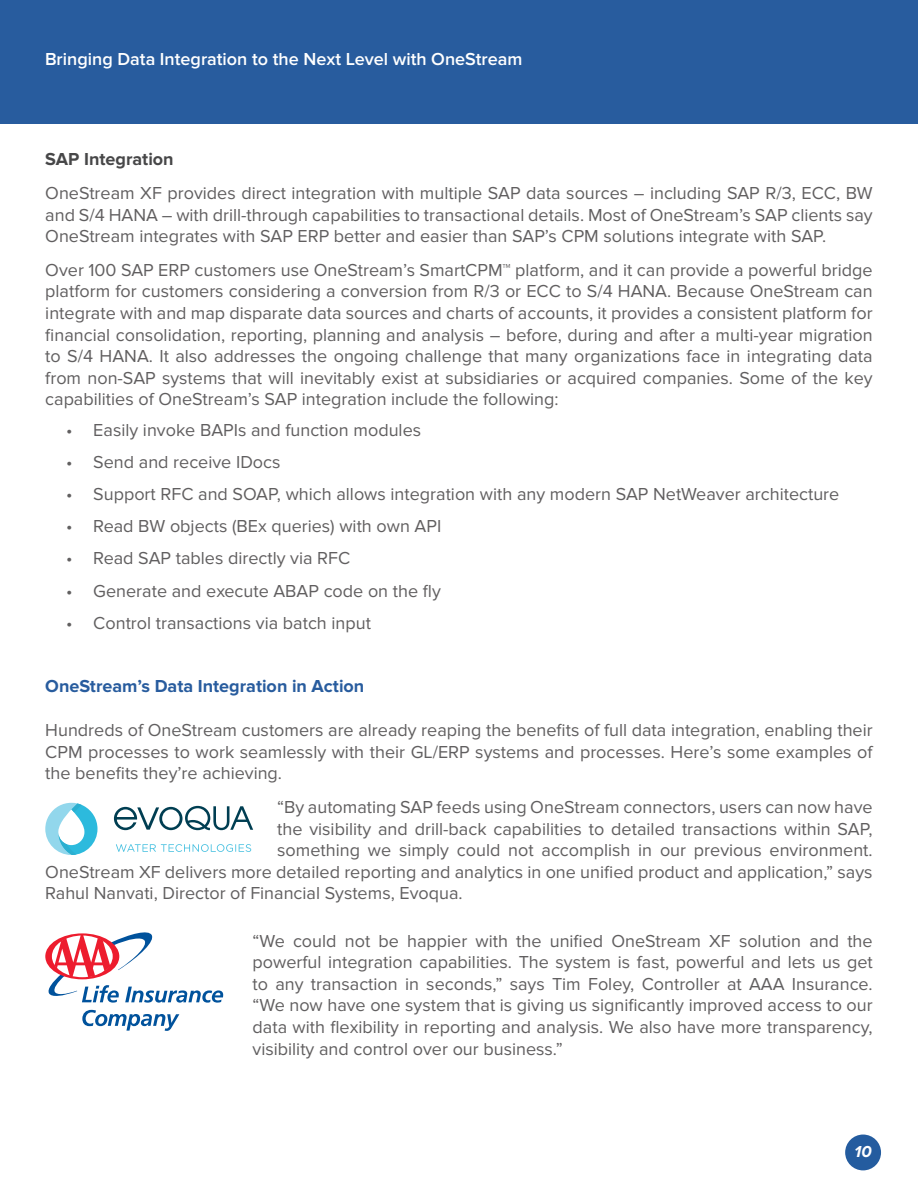
<style>
.page{position:relative;width:918px;height:1188px;background:#fff}
.page>*{position:absolute;margin:0;border:0;box-sizing:border-box;transform-origin:0 0}
.t1{font:18px/21.6px "Proxima Nova";color:#615f60;text-align:justify}
.t2{font:600 18px "Proxima Nova";color:#fff}
.t3{font:700 18px "Proxima Nova";color:#285c9e}
.t4{font:700 18px "Proxima Nova";color:#474748}
.t5{font:italic 700 16.5px "Proxima Nova";color:#fff}
</style>
<div class="page">
<div style="left:845px;top:1135px;width:36px;height:35px;background:#245c9f;border-radius:50%"></div>
<div style="left:0;top:0;width:918px;height:124px;background:#285c9e"></div>
<svg style="left:114px;top:806px;width:139px;height:24px"></svg>
<svg style="left:116px;top:844px;width:135px;height:8px"></svg>
<svg style="left:45px;top:803px;width:53px;height:52px"></svg>
<svg style="left:45px;top:932px;width:178px;height:71px"></svg>
<svg style="left:82px;top:1010px;width:97px;height:21px"></svg>
<p class="t2" style="left:45px;top:49px;width:479px">Bringing Data Integration to the Next Level with OneStream</p>
<p class="t4" style="left:45px;top:151px;width:130px">SAP Integration</p>
<p class="t1" style="left:45px;top:183px;width:829px">OneStream XF provides direct integration with multiple SAP data sources – including SAP R/3, ECC, BW and S/4 HANA – with drill-through capabilities to transactional details. Most of OneStream’s SAP clients say OneStream integrates with SAP ERP better and easier than SAP’s CPM solutions integrate with SAP.</p>
<p class="t1" style="left:45px;top:259px;width:829px">Over 100 SAP ERP customers use OneStream’s SmartCPM™ platform, and it can provide a powerful bridge platform for customers considering a conversion from R/3 or ECC to S/4 HANA. Because OneStream can integrate with and map disparate data sources and charts of accounts, it provides a consistent platform for financial consolidation, reporting, planning and analysis – before, during and after a multi-year migration to S/4 HANA. It also addresses the ongoing challenge that many organizations face in integrating data from non-SAP systems that will inevitably exist at subsidiaries or acquired companies. Some of the key capabilities of OneStream’s SAP integration include the following:</p>
<p class="t1" style="left:66px;top:420px;width:356px">• Easily invoke BAPIs and function modules</p>
<p class="t1" style="left:66px;top:452px;width:216px">• Send and receive IDocs</p>
<p class="t1" style="left:66px;top:484px;width:775px">• Support RFC and SOAP, which allows integration with any modern SAP NetWeaver architecture</p>
<p class="t1" style="left:66px;top:516px;width:377px">• Read BW objects (BEx queries) with own API</p>
<p class="t1" style="left:66px;top:548px;width:285px">• Read SAP tables directly via RFC</p>
<p class="t1" style="left:66px;top:580px;width:376px">• Generate and execute ABAP code on the fly</p>
<p class="t1" style="left:66px;top:612px;width:306px">• Control transactions via batch input</p>
<p class="t3" style="left:45px;top:678px;width:321px">OneStream’s Data Integration in Action</p>
<p class="t1" style="left:45px;top:720px;width:829px">Hundreds of OneStream customers are already reaping the benefits of full data integration, enabling their CPM processes to work seamlessly with their GL/ERP systems and processes. Here’s some examples of the benefits they’re achieving.</p>
<p class="t1" style="left:277px;top:797px;width:597px">“By automating SAP feeds using OneStream connectors, users can now have</p>
<p class="t1" style="left:277px;top:818px;width:597px">the visibility and drill-back capabilities to detailed transactions within SAP,</p>
<p class="t1" style="left:277px;top:840px;width:595px">something we simply could not accomplish in our previous environment.</p>
<p class="t1" style="left:45px;top:861px;width:829px">OneStream XF delivers more detailed reporting and analytics in one unified product and application,” says</p>
<p class="t1" style="left:45px;top:883px;width:417px">Rahul Nanvati, Director of Financial Systems, Evoqua.</p>
<p class="t1" style="left:253px;top:930px;width:622px;text-align:left">“We could not be happier with the unified OneStream XF solution and the powerful integration capabilities. The system is fast, powerful and lets us get to any transaction in seconds,” says Tim Foley, Controller at AAA Insurance. “We now have one system that is giving us significantly improved access to our data with flexibility in reporting and analysis. We also have more transparency, visibility and control over our business.”</p>
<p class="t5" style="left:855px;top:1142px;width:19px">10</p>
</div>
